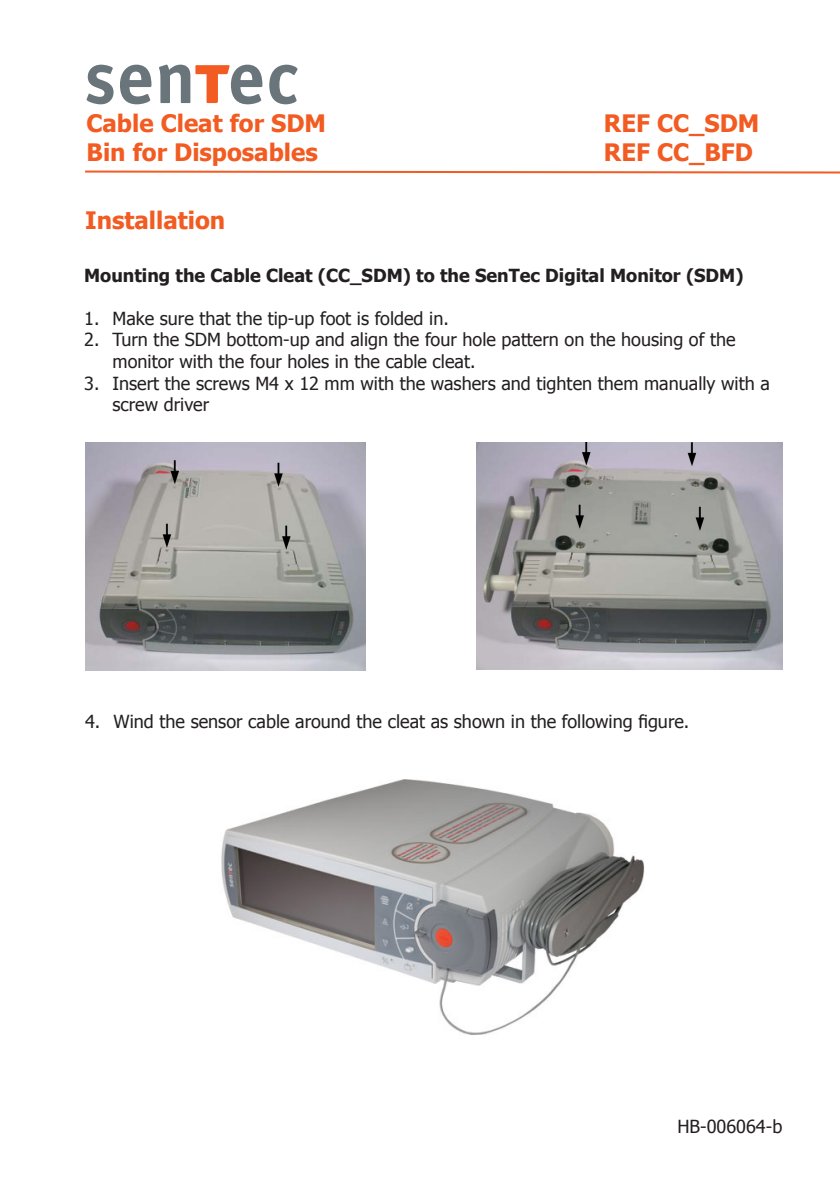
<style>
.page{position:relative;width:840px;height:1191px;background:#fff}
.page>*{position:absolute;margin:0;border:0;box-sizing:border-box;transform-origin:0 0}
.t1{font:700 24px/28.8px "Tahoma";color:#f25b21}
.t2{font:18px/21.6px "Tahoma";color:#231f20}
.t3{font:700 18px "Tahoma";color:#231f20}
</style>
<div class="page">
<svg style="left:85px;top:170px;width:754px;height:4px"></svg>
<svg style="left:86px;top:65px;width:27px;height:39px"></svg>
<svg style="left:120px;top:65px;width:31px;height:39px"></svg>
<svg style="left:159px;top:65px;width:103px;height:39px"></svg>
<svg style="left:269px;top:65px;width:28px;height:39px"></svg>
<img style="left:221px;top:779px;width:424px;height:255px">
<img style="left:476px;top:442px;width:305px;height:227px">
<img style="left:85px;top:443px;width:280px;height:227px">
<h1 class="t1" style="left:86px;top:108px;width:241px">Cable Cleat for SDM<br>Bin for Disposables</h1>
<h1 class="t1" style="left:603px;top:107px;width:157px">REF CC_SDM<br>REF CC_BFD</h1>
<p class="t1" style="left:85px;top:204px;width:141px">Installation</p>
<p class="t3" style="left:84px;top:262px;width:660px">Mounting the Cable Cleat (CC_SDM) to the SenTec Digital Monitor (SDM)</p>
<p class="t2" style="left:84px;top:307px;width:366px">1. Make sure that the tip-up foot is folded in.</p>
<p class="t2" style="left:112px;top:328px;width:624px;text-indent:-28px">2. Turn the SDM bottom-up and align the four hole pattern on the housing of the monitor with the four holes in the cable cleat.</p>
<p class="t2" style="left:112px;top:371px;width:658px;text-indent:-28px">3. Insert the screws M4 x 12 mm with the washers and tighten them manually with a screw driver</p>
<p class="t2" style="left:85px;top:710px;width:605px">4. Wind the sensor cable around the cleat as shown in the following figure.</p>
<p class="t2" style="left:677px;top:1114px;width:106px">HB-006064-b</p>
</div>
